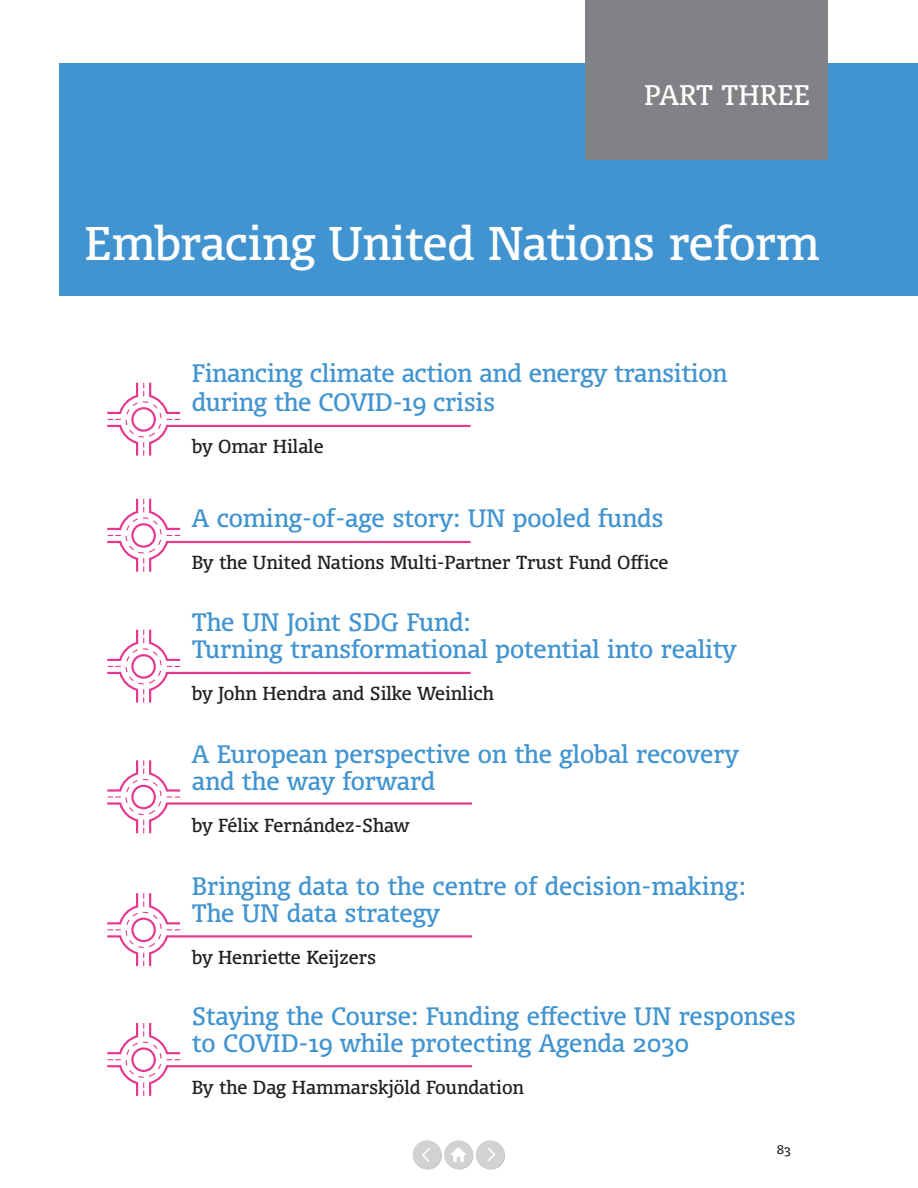
<style>
.page{position:relative;width:918px;height:1188px;background:#fff}
.page>*{position:absolute;margin:0;border:0;box-sizing:border-box;transform-origin:0 0}
.t1{font:45px "Olsen";letter-spacing:-.015em;color:#fff}
.t2{font:27px "Olsen";color:#fff}
.t3{font:24px/27px "Olsen";color:#4194d0}
.t4{font:18px "Olsen";color:#231f20}
.t5{font:12px "Olsen";color:#231f20}
</style>
<div class="page">
<div style="left:59px;top:64px;width:859px;height:232px;background:#4194d0"></div>
<div style="left:586px;top:0;width:242px;height:160px;background:#808285"></div>
<svg style="left:107px;top:383px;width:364px;height:73px"></svg>
<svg style="left:107px;top:499px;width:364px;height:73px"></svg>
<svg style="left:107px;top:630px;width:364px;height:73px"></svg>
<svg style="left:107px;top:760px;width:365px;height:73px"></svg>
<svg style="left:107px;top:893px;width:365px;height:73px"></svg>
<svg style="left:107px;top:1023px;width:365px;height:73px"></svg>
<svg style="left:414px;top:1141px;width:28px;height:28px"></svg>
<svg style="left:477px;top:1141px;width:28px;height:28px"></svg>
<div style="left:445px;top:1141px;width:28px;height:28px;background:#d1d2d4;border-radius:50%"></div>
<div style="left:445px;top:1141px;width:28px;height:28px;border:1px solid #d1d2d4;border-radius:50%"></div>
<div style="left:413px;top:1141px;width:28px;height:28px;background:#d1d2d4;border-radius:50%"></div>
<div style="left:413px;top:1141px;width:28px;height:28px;border:1px solid #d1d2d4;border-radius:50%"></div>
<svg style="left:422px;top:1148px;width:8px;height:14px"></svg>
<div style="left:476px;top:1141px;width:28px;height:28px;background:#d1d2d4;border-radius:50%"></div>
<div style="left:476px;top:1141px;width:28px;height:28px;border:1px solid #d1d2d4;border-radius:50%"></div>
<svg style="left:487px;top:1148px;width:8px;height:14px"></svg>
<svg style="left:451px;top:1147px;width:15px;height:15px"></svg>
<p class="t2" style="left:668px;top:78px;width:144px">PAR TWO</p>
<p class="t2" style="left:644px;top:78px;width:167px">PART THREE</p>
<h1 class="t1" style="left:85px;top:215px;width:736px">Embracing United Nations reform</h1>
<p class="t3" style="left:192px;top:359px;width:537px;line-height:28.8px">Financing climate action and energy transition during the COVID-19 crisis</p>
<p class="t4" style="left:192px;top:435px;width:133px">by Omar Hilale</p>
<p class="t3" style="left:192px;top:504px;width:473px">A coming-of-age story: UN pooled funds</p>
<p class="t4" style="left:192px;top:551px;width:478px">By the United Nations Multi-Partner Trust Fund Office</p>
<p class="t3" style="left:192px;top:608px;width:546px">The UN Joint SDG Fund:<br>Turning transformational potential into reality</p>
<p class="t4" style="left:192px;top:682px;width:304px">by John Hendra and Silke Weinlich</p>
<p class="t3" style="left:192px;top:740px;width:549px">A European perspective on the global recovery and the way forward</p>
<p class="t4" style="left:192px;top:813px;width:219px">by Félix Fernández-Shaw</p>
<p class="t3" style="left:192px;top:873px;width:556px">Bringing data to the centre of decision-making:<br>The UN data strategy</p>
<p class="t4" style="left:192px;top:946px;width:186px">by Henriette Keijzers</p>
<p class="t3" style="left:192px;top:1002px;width:606px">Staying the Course: Funding effective UN responses to COVID-19 while protecting Agenda 2030</p>
<p class="t4" style="left:192px;top:1076px;width:334px">By the Dag Hammarskjöld Foundation</p>
<p class="t5" style="left:777px;top:1142px;width:15px">83</p>
</div>
